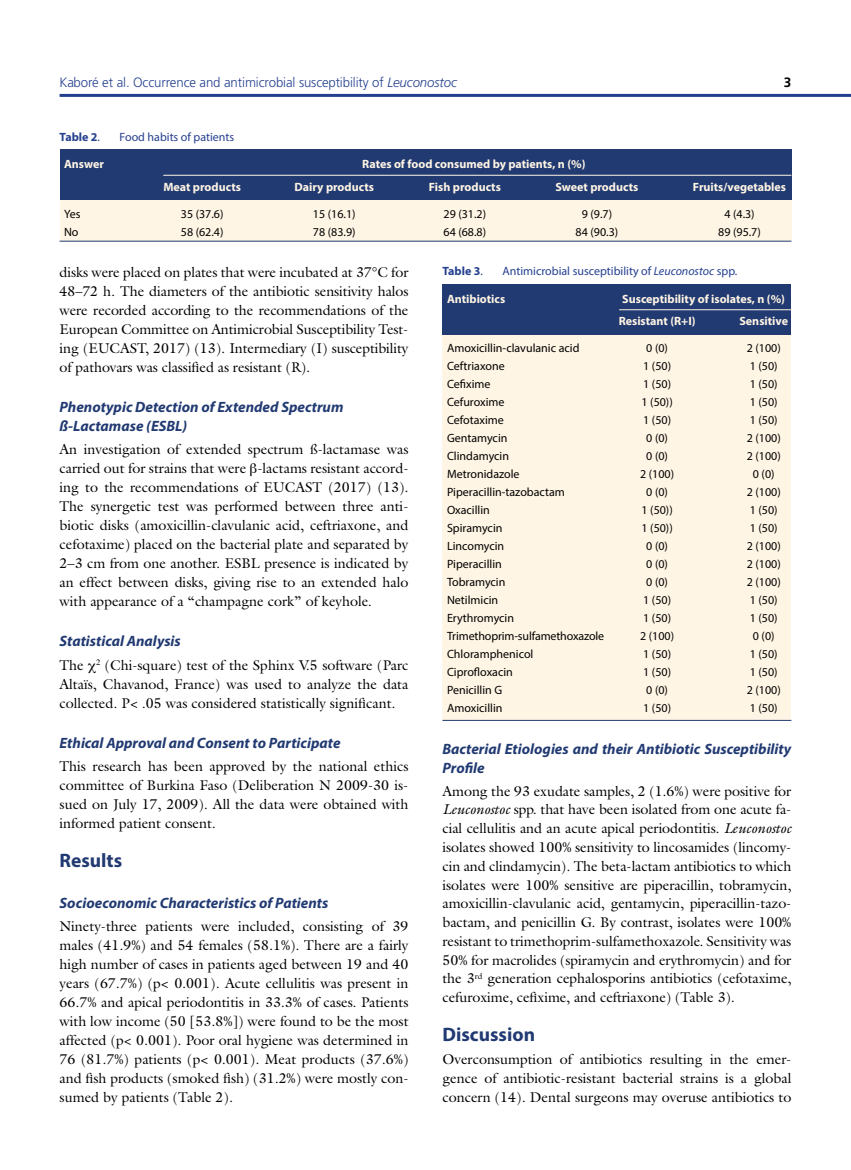
<style>
.page{position:relative;width:851px;height:1170px;background:#fff}
.page>*{position:absolute;margin:0;border:0;box-sizing:border-box;transform-origin:0 0}
.t1{font:700 19.5px "Myriad Pro";color:#213a72}
.t2{font:italic 700 15px/18.9px "Myriad Pro";color:#213a72}
.t3{font:14.25px/19px "Galliard Normal Tr";color:#000;text-align:justify}
.t4{font:13.5px "Frutiger Light Nr Tr";letter-spacing:-.01em;color:#25408f}
.t5{font:13.5px "Frutiger Bold Tr";color:#000}
.t6{font:12px "Myriad Pro";color:#000}
.t7{font:700 12px/23px "Myriad Pro";color:#fff5e4}
.t8{font:12px "Myriad Pro";color:#25408f}
.t9{font:700 12px "Myriad Pro";color:#25408f}
.s1{font-family:"Frutiger Light Italic Tr"}
.s2{font-weight:400}
.s3{font-style:italic}
.s4{font-family:"Galliard Italic Tr"}
</style>
<div class="page">
<hr style="left:60px;top:94px;width:790px;height:3px;background:#25408f">
<div style="left:60px;top:149px;width:731px;height:92px;background:#fff5e4"></div>
<hr style="left:60px;top:241px;width:731px;height:1px;background:#213a72">
<div style="left:60px;top:149px;width:731px;height:51px;background:#213a72"></div>
<hr style="left:163px;top:175px;width:628px;height:1px;background:#fff5e4">
<div style="left:442px;top:284px;width:349px;height:436px;background:#fff5e4"></div>
<hr style="left:442px;top:720px;width:349px;height:1px;background:#213a72">
<div style="left:442px;top:284px;width:349px;height:51px;background:#213a72"></div>
<hr style="left:619px;top:309px;width:172px;height:1px;background:#fff5e4">
<p class="t4" style="left:60px;top:74px;width:399px">Kaboré et al. Occurrence and antimicrobial susceptibility of <span class="s1">Leuconostoc</span></p>
<p class="t5" style="left:783px;top:74px;width:9px">3</p>
<p class="t9" style="left:60px;top:129px;width:42px">Table 2<span class="s2">.</span></p>
<p class="t8" style="left:120px;top:129px;width:116px">Food habits of patients</p>
<p class="t7" style="left:64px;top:152px;width:41px">Answer</p>
<p class="t7" style="left:362px;top:152px;width:225px">Rates of food consumed by patients, n (%)</p>
<p class="t7" style="left:163px;top:175px;width:79px">Meat products</p>
<p class="t7" style="left:294px;top:175px;width:81px">Dairy products</p>
<p class="t7" style="left:429px;top:175px;width:73px">Fish products</p>
<p class="t7" style="left:555px;top:175px;width:84px">Sweet products</p>
<p class="t7" style="left:692px;top:175px;width:95px">Fruits/vegetables</p>
<p class="t6" style="left:64px;top:206px;width:18px">Yes</p>
<p class="t6" style="left:181px;top:206px;width:44px">35 (37.6)</p>
<p class="t6" style="left:313px;top:206px;width:44px">15 (16.1)</p>
<p class="t6" style="left:443px;top:206px;width:44px">29 (31.2)</p>
<p class="t6" style="left:581px;top:206px;width:32px">9 (9.7)</p>
<p class="t6" style="left:724px;top:206px;width:32px">4 (4.3)</p>
<p class="t6" style="left:64px;top:224px;width:16px">No</p>
<p class="t6" style="left:181px;top:224px;width:44px">58 (62.4)</p>
<p class="t6" style="left:313px;top:224px;width:44px">78 (83.9)</p>
<p class="t6" style="left:443px;top:224px;width:44px">64 (68.8)</p>
<p class="t6" style="left:575px;top:224px;width:44px">84 (90.3)</p>
<p class="t6" style="left:718px;top:224px;width:44px">89 (95.7)</p>
<p class="t9" style="left:442px;top:263px;width:42px">Table 3<span class="s2">.</span></p>
<p class="t8" style="left:502px;top:264px;width:236px">Antimicrobial susceptibility of <span class="s3">Leuconostoc</span> spp.</p>
<p class="t7" style="left:447px;top:286px;width:60px">Antibiotics</p>
<p class="t7" style="left:618px;top:286px;width:168px;text-indent:4px">Susceptibility of isolates, n (%)<br>Resistant (R+I)</p>
<p class="t3" style="left:60px;top:262px;width:350px">disks were placed on plates that were incubated at 37°C for 48–72 h. The diameters of the antibiotic sensitivity halos were recorded according to the recommendations of the European Committee on Antimicrobial Susceptibility Test&shy;ing (EUCAST, 2017) (13). Intermediary (I) susceptibility of pathovars was classified as resistant (R).</p>
<p class="t2" style="left:60px;top:397px;width:285px">Phenotypic Detection of Extended Spectrum ß-Lactamase (ESBL)</p>
<p class="t3" style="left:60px;top:439px;width:350px">An investigation of extended spectrum ß-lactamase was carried out for strains that were -lactams resistant accord&shy;ing to the recommendations of EUCAST (2017) (13).<br>The synergetic test was performed between three anti&shy;biotic disks (amoxicillin-clavulanic acid, ceftriaxone, and cefotaxime) placed on the bacterial plate and separated by 2–3 cm from one another. ESBL presence is indicated by an effect between disks, giving rise to an extended halo with appearance of a “champagne cork” of keyhole.</p>
<p class="t2" style="left:60px;top:631px;width:123px">Statistical Analysis</p>
<p class="t3" style="left:60px;top:654px;width:26px">The</p>
<p class="t7" style="left:739px;top:309px;width:50px">Sensitive</p>
<p class="t6" style="left:447px;top:340px;width:134px">Amoxicillin-clavulanic acid</p>
<p class="t6" style="left:646px;top:340px;width:23px">0 (0)</p>
<p class="t6" style="left:746px;top:340px;width:35px">2 (100)</p>
<p class="t6" style="left:447px;top:358px;width:59px">Ceftriaxone</p>
<p class="t6" style="left:643px;top:358px;width:29px">1 (50)</p>
<p class="t6" style="left:749px;top:358px;width:29px">1 (50)</p>
<p class="t6" style="left:447px;top:376px;width:45px">Cefixime</p>
<p class="t6" style="left:643px;top:376px;width:29px">1 (50)</p>
<p class="t6" style="left:749px;top:376px;width:29px">1 (50)</p>
<p class="t6" style="left:447px;top:394px;width:59px">Cefuroxime</p>
<p class="t6" style="left:641px;top:394px;width:33px">1 (50))</p>
<p class="t6" style="left:749px;top:394px;width:29px">1 (50)</p>
<p class="t6" style="left:447px;top:412px;width:58px">Cefotaxime</p>
<p class="t6" style="left:643px;top:412px;width:29px">1 (50)</p>
<p class="t6" style="left:749px;top:412px;width:29px">1 (50)</p>
<p class="t6" style="left:447px;top:430px;width:62px">Gentamycin</p>
<p class="t6" style="left:646px;top:430px;width:23px">0 (0)</p>
<p class="t6" style="left:746px;top:430px;width:35px">2 (100)</p>
<p class="t6" style="left:447px;top:448px;width:64px">Clindamycin</p>
<p class="t6" style="left:646px;top:448px;width:23px">0 (0)</p>
<p class="t6" style="left:746px;top:448px;width:35px">2 (100)</p>
<p class="t6" style="left:447px;top:466px;width:74px">Metronidazole</p>
<p class="t6" style="left:640px;top:466px;width:35px">2 (100)</p>
<p class="t6" style="left:752px;top:466px;width:23px">0 (0)</p>
<p class="t6" style="left:447px;top:484px;width:119px">Piperacillin-tazobactam</p>
<p class="t6" style="left:646px;top:484px;width:23px">0 (0)</p>
<p class="t6" style="left:746px;top:484px;width:35px">2 (100)</p>
<p class="t6" style="left:447px;top:502px;width:44px">Oxacillin</p>
<p class="t6" style="left:641px;top:502px;width:33px">1 (50))</p>
<p class="t6" style="left:749px;top:502px;width:29px">1 (50)</p>
<p class="t6" style="left:447px;top:520px;width:57px">Spiramycin</p>
<p class="t6" style="left:641px;top:520px;width:33px">1 (50))</p>
<p class="t6" style="left:749px;top:520px;width:29px">1 (50)</p>
<p class="t6" style="left:447px;top:538px;width:59px">Lincomycin</p>
<p class="t6" style="left:646px;top:538px;width:23px">0 (0)</p>
<p class="t6" style="left:746px;top:538px;width:35px">2 (100)</p>
<p class="t6" style="left:447px;top:556px;width:56px">Piperacillin</p>
<p class="t6" style="left:646px;top:556px;width:23px">0 (0)</p>
<p class="t6" style="left:746px;top:556px;width:35px">2 (100)</p>
<p class="t6" style="left:447px;top:574px;width:60px">Tobramycin</p>
<p class="t6" style="left:646px;top:574px;width:23px">0 (0)</p>
<p class="t6" style="left:746px;top:574px;width:35px">2 (100)</p>
<p class="t6" style="left:447px;top:592px;width:53px">Netilmicin</p>
<p class="t6" style="left:643px;top:592px;width:29px">1 (50)</p>
<p class="t6" style="left:749px;top:592px;width:29px">1 (50)</p>
<p class="t6" style="left:447px;top:610px;width:69px">Erythromycin</p>
<p class="t6" style="left:643px;top:610px;width:29px">1 (50)</p>
<p class="t6" style="left:749px;top:610px;width:29px">1 (50)</p>
<p class="t6" style="left:447px;top:628px;width:159px">Trimethoprim-sulfamethoxazole</p>
<p class="t6" style="left:640px;top:628px;width:35px">2 (100)</p>
<p class="t6" style="left:752px;top:628px;width:23px">0 (0)</p>
<p class="t6" style="left:447px;top:646px;width:88px">Chloramphenicol</p>
<p class="t6" style="left:643px;top:646px;width:29px">1 (50)</p>
<p class="t6" style="left:749px;top:646px;width:29px">1 (50)</p>
<p class="t6" style="left:447px;top:664px;width:67px">Ciprofloxacin</p>
<p class="t6" style="left:643px;top:664px;width:29px">1 (50)</p>
<p class="t6" style="left:749px;top:664px;width:29px">1 (50)</p>
<p class="t6" style="left:447px;top:682px;width:57px">Penicillin G</p>
<p class="t6" style="left:646px;top:682px;width:23px">0 (0)</p>
<p class="t6" style="left:746px;top:682px;width:35px">2 (100)</p>
<p class="t6" style="left:447px;top:700px;width:57px">Amoxicillin</p>
<p class="t6" style="left:643px;top:700px;width:29px">1 (50)</p>
<p class="t6" style="left:749px;top:700px;width:29px">1 (50)</p>
<p class="t3" style="left:60px;top:654px;width:350px;text-indent:45px">(Chi-square) test of the Sphinx V.5 software (Parc Altaïs, Chavanod, France) was used to analyze the data collected. P&lt; .05 was considered statistically significant.</p>
<p class="t2" style="left:60px;top:732px;width:282px">Ethical Approval and Consent to Participate</p>
<p class="t3" style="left:60px;top:756px;width:350px">This research has been approved by the national ethics committee of Burkina Faso (Deliberation N 2009-30 is&shy;sued on July 17, 2009). All the data were obtained with informed patient consent.</p>
<h1 class="t1" style="left:60px;top:848px;width:64px">Results</h1>
<p class="t2" style="left:60px;top:892px;width:270px">Socioeconomic Characteristics of Patients</p>
<p class="t3" style="left:60px;top:916px;width:350px">Ninety-three patients were included, consisting of 39 males (41.9%) and 54 females (58.1%). There are a fairly high number of cases in patients aged between 19 and 40 years (67.7%) (p&lt; 0.001). Acute cellulitis was present in 66.7% and apical periodontitis in 33.3% of cases. Patients with low income (50 [53.8%]) were found to be the most affected (p&lt; 0.001). Poor oral hygiene was determined in 76 (81.7%) patients (p&lt; 0.001). Meat products (37.6%) and fish products (smoked fish) (31.2%) were mostly con&shy;sumed by patients (Table 2).</p>
<p class="t2" style="left:442px;top:739px;width:350px">Bacterial Etiologies and their Antibiotic Susceptibility<br>Profile</p>
<p class="t3" style="left:442px;top:781px;width:350px">Among the 93 exudate samples, 2 (1.6%) were positive for <span class="s4">Leuconostoc</span> spp. that have been isolated from one acute fa&shy;cial cellulitis and an acute apical periodontitis. <span class="s4">Leuconostoc </span>isolates showed 100% sensitivity to lincosamides (lincomy&shy;cin and clindamycin). The beta-lactam antibiotics to which isolates were 100% sensitive are piperacillin, tobramycin, amoxicillin-clavulanic acid, gentamycin, piperacillin-tazo&shy;bactam, and penicillin G. By contrast, isolates were 100% resistant to trimethoprim-sulfamethoxazole. Sensitivity was 50% for macrolides (spiramycin and erythromycin) and for the 3<sup>rd</sup> generation cephalosporins antibiotics (cefotaxime, cefuroxime, cefixime, and ceftriaxone) (Table 3).</p>
<h1 class="t1" style="left:442px;top:1021px;width:94px">Discussion</h1>
<p class="t3" style="left:442px;top:1049px;width:350px">Overconsumption of antibiotics resulting in the emer&shy;gence of antibiotic-resistant bacterial strains is a global concern (14). Dental surgeons may overuse antibiotics to</p>
</div>
